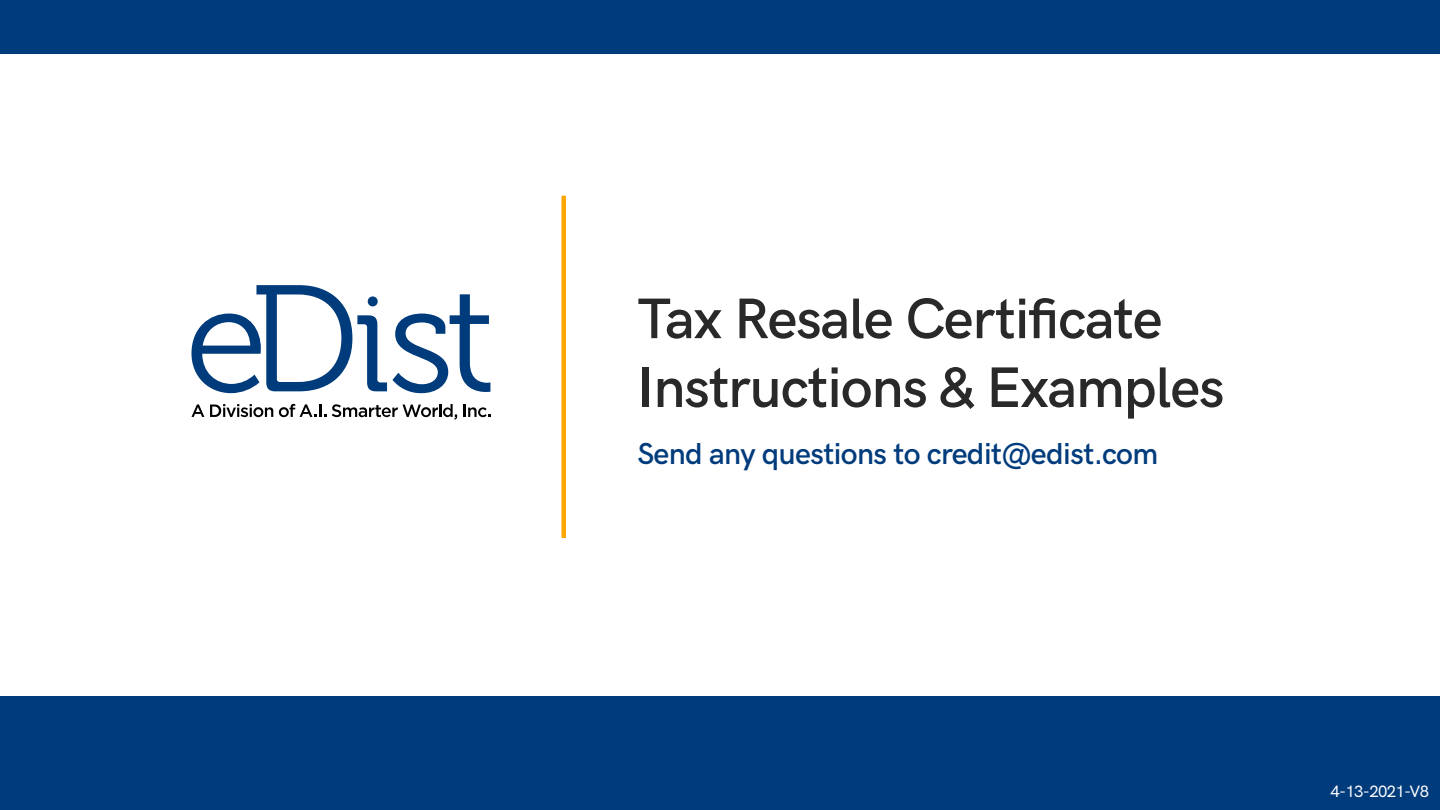
<style>
.page{position:relative;width:1440px;height:810px;background:#fff}
.page>*{position:absolute;margin:0;border:0;box-sizing:border-box;transform-origin:0 0}
.t1{font:600 57.38px/68.8px "HK Grotesk Pro";letter-spacing:-.02em;color:#292929}
.t2{font:600 30.38px "HK Grotesk Pro";letter-spacing:-.02em;color:#003b7c}
.t3{font:500 16.5px "HK Grotesk Pro";letter-spacing:-.04em;color:#fff}
</style>
<div class="page">
<div style="left:0;top:696px;width:1440px;height:114px;background:#003b7c"></div>
<div style="left:0;top:0;width:1440px;height:54px;background:#003b7c"></div>
<svg style="left:192px;top:285px;width:298px;height:108px"></svg>
<svg style="left:192px;top:404px;width:12px;height:13px"></svg>
<svg style="left:210px;top:404px;width:63px;height:13px"></svg>
<svg style="left:279px;top:404px;width:47px;height:13px"></svg>
<svg style="left:332px;top:404px;width:125px;height:15px"></svg>
<svg style="left:464px;top:405px;width:26px;height:12px"></svg>
<div style="left:561px;top:196px;width:5px;height:342px;background:#ffa700"></div>
<p class="t1" style="left:637px;top:280px;width:589px">Tax Resale Certificate<br>Instructions &amp; Examples</p>
<p class="t2" style="left:637px;top:431px;width:522px">Send any questions to credit@edist.com</p>
<p class="t3" style="left:1330px;top:779px;width:100px">4-13-2021-V8</p>
</div>
